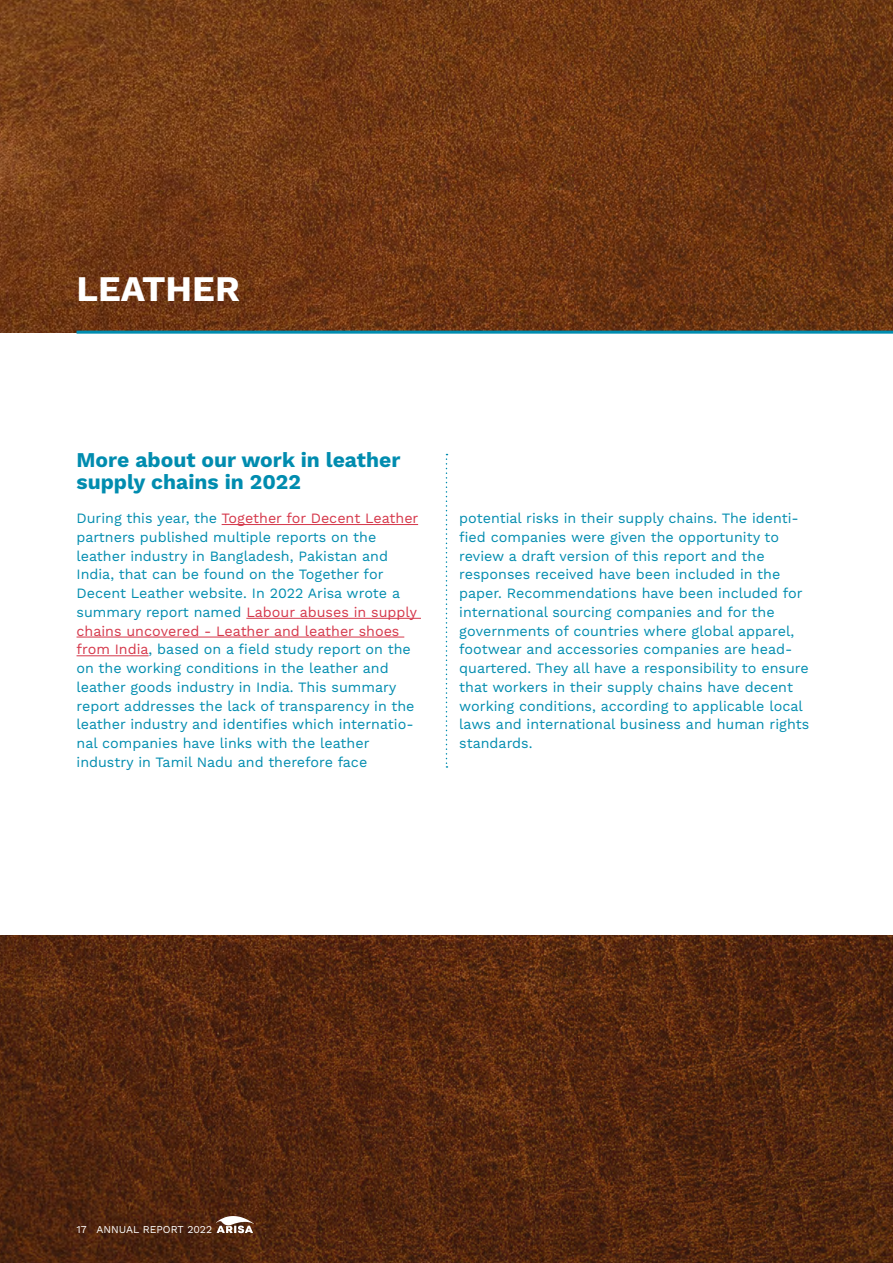
<style>
.page{position:relative;width:893px;height:1263px;background:#fff}
.page>*{position:absolute;margin:0;border:0;box-sizing:border-box;transform-origin:0 0}
.t1{font:700 36px "Work Sans";color:#fff}
.t2{font:700 21px/22.5px "Work Sans";color:#008caf}
.t3{font:14.25px/18.8px "Work Sans";color:#008caf}
.t4{font:10.5px "Work Sans";color:#fff}
.s1{color:#d5374a}
</style>
<div class="page">
<img style="left:0;top:0;width:893px;height:333px">
<hr style="left:222px;top:524px;width:196px;height:1px;background:#d5374a">
<hr style="left:246px;top:618px;width:175px;height:1px;background:#d5374a">
<hr style="left:77px;top:637px;width:327px;height:1px;background:#d5374a">
<hr style="left:77px;top:655px;width:72px;height:1px;background:#d5374a">
<img style="left:0;top:936px;width:893px;height:327px">
<hr style="left:77px;top:331px;width:816px;height:3px;background:#008caf">
<svg style="left:446px;top:454px;width:1px;height:314px"></svg>
<svg style="left:216px;top:1216px;width:38px;height:17px"></svg>
<h1 class="t1" style="left:77px;top:268px;width:165px">LEATHER</h1>
<h2 class="t2" style="left:77px;top:449px;width:325px">More about our work in leather supply chains in 2022</h2>
<p class="t3" style="left:77px;top:509px;width:343px">During this year, the <span class="s1">Together for Decent Leather </span>partners published multiple reports on the leather industry in Bangladesh, Pakistan and India, that can be found on the Together for Decent Leather website. In 2022 Arisa wrote a summary report named <span class="s1">Labour abuses in supply chains uncovered - Leather and leather shoes from India</span>, based on a field study report on the on the working conditions in the leather and leather goods industry in India. This summary report addresses the lack of transparency in the leather industry and identifies which internatio&shy;nal companies have links with the leather industry in Tamil Nadu and therefore face</p>
<p class="t3" style="left:459px;top:509px;width:352px">potential risks in their supply chains. The identi&shy;fied companies were given the opportunity to review a draft version of this report and the responses received have been included in the paper. Recommendations have been included for international sourcing companies and for the governments of countries where global apparel, footwear and accessories companies are head&shy;quartered. They all have a responsibility to ensure that workers in their supply chains have decent working conditions, according to applicable local laws and international business and human rights standards.</p>
<p class="t4" style="left:77px;top:1223px;width:137px">17 ANNUAL REPORT 2022</p>
</div>
